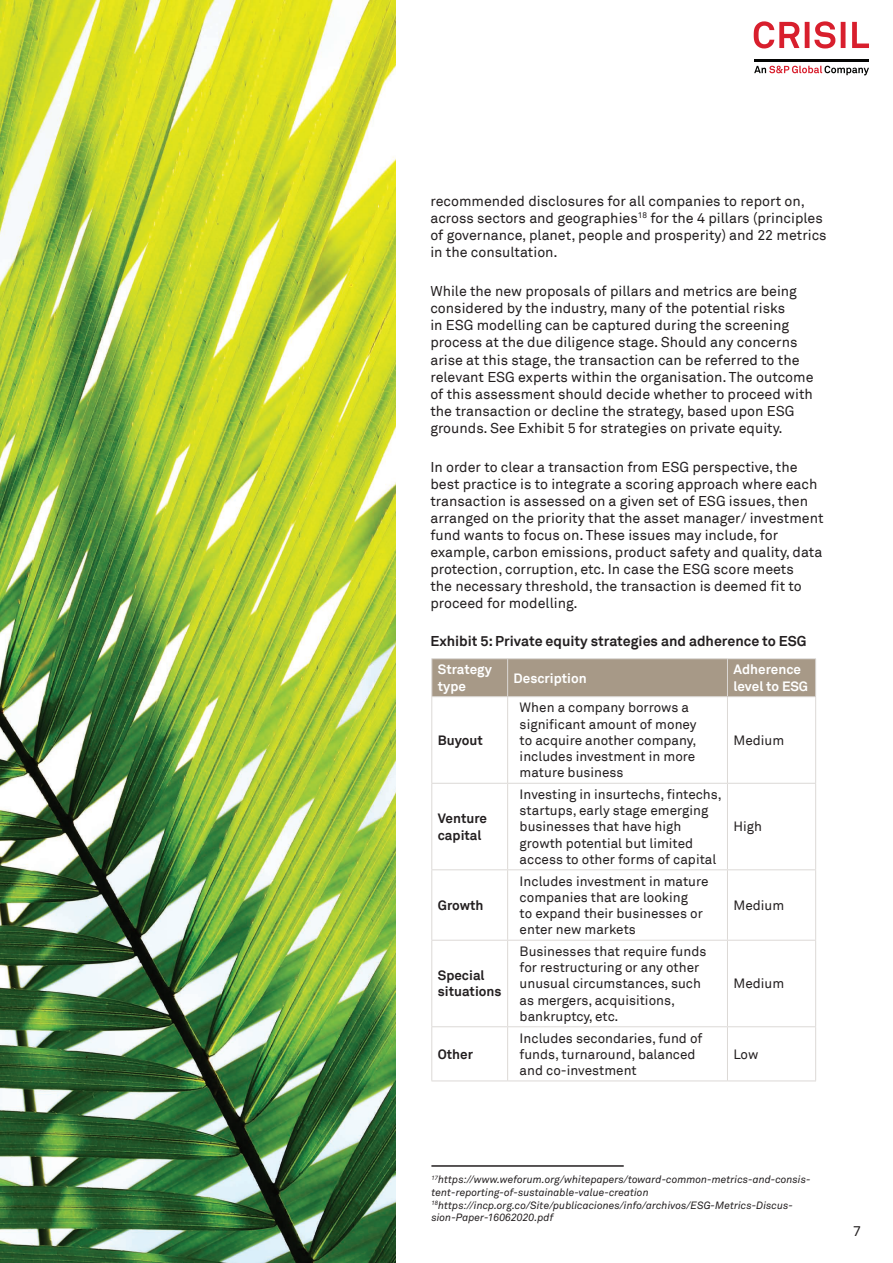
<style>
.page{position:relative;width:893px;height:1263px;background:#fff}
.page>*{position:absolute;margin:0;border:0;box-sizing:border-box;transform-origin:0 0}
.t1{font:14.25px/17.1px "Akkurat Pro";color:#231f20}
.t2{font:700 14.25px "Akkurat Pro";color:#231f20}
.t3{font:13.5px/16.2px "Akkurat Pro";color:#231f20}
.t4{font:700 13.5px/16.2px "Akkurat Pro";color:#231f20}
.t5{font:700 13.5px/16.2px "Akkurat Pro";color:#fff}
.t6{font:italic 10.5px/12.6px "Akkurat";color:#231f20}
</style>
<div class="page">
<svg style="left:754px;top:66px;width:115px;height:9px"></svg>
<hr style="left:754px;top:59px;width:115px;height:2px;background:#040503">
<svg style="left:754px;top:21px;width:115px;height:28px"></svg>
<hr style="left:431px;top:1165px;width:193px;height:2px;background:#231f20">
<div style="left:432px;top:659px;width:295px;height:37px;background:#a79987"></div>
<div style="left:727px;top:659px;width:89px;height:38px;background:#a79987"></div>
<hr style="left:431px;top:658px;width:77px;height:1px;background:#dcd9d6">
<hr style="left:431px;top:659px;width:1px;height:37px;background:#dcd9d6">
<hr style="left:508px;top:658px;width:219px;height:1px;background:#dcd9d6">
<hr style="left:507px;top:659px;width:1px;height:37px;background:#dcd9d6">
<hr style="left:431px;top:696px;width:77px;height:1px;background:#dcd9d6">
<hr style="left:431px;top:697px;width:1px;height:86px;background:#dcd9d6">
<hr style="left:508px;top:696px;width:219px;height:1px;background:#dcd9d6">
<hr style="left:507px;top:697px;width:1px;height:86px;background:#dcd9d6">
<hr style="left:727px;top:697px;width:1px;height:86px;background:#dcd9d6">
<hr style="left:815px;top:697px;width:1px;height:86px;background:#dcd9d6">
<hr style="left:431px;top:783px;width:77px;height:1px;background:#dcd9d6">
<hr style="left:431px;top:784px;width:1px;height:85px;background:#dcd9d6">
<hr style="left:508px;top:783px;width:219px;height:1px;background:#dcd9d6">
<hr style="left:507px;top:784px;width:1px;height:85px;background:#dcd9d6">
<hr style="left:727px;top:783px;width:89px;height:1px;background:#dcd9d6">
<hr style="left:727px;top:784px;width:1px;height:85px;background:#dcd9d6">
<hr style="left:815px;top:784px;width:1px;height:85px;background:#dcd9d6">
<hr style="left:431px;top:869px;width:77px;height:1px;background:#dcd9d6">
<hr style="left:431px;top:870px;width:1px;height:70px;background:#dcd9d6">
<hr style="left:508px;top:869px;width:219px;height:1px;background:#dcd9d6">
<hr style="left:507px;top:870px;width:1px;height:70px;background:#dcd9d6">
<hr style="left:727px;top:869px;width:89px;height:1px;background:#dcd9d6">
<hr style="left:727px;top:870px;width:1px;height:70px;background:#dcd9d6">
<hr style="left:815px;top:870px;width:1px;height:70px;background:#dcd9d6">
<hr style="left:431px;top:940px;width:77px;height:1px;background:#dcd9d6">
<hr style="left:431px;top:940px;width:1px;height:86px;background:#dcd9d6">
<hr style="left:508px;top:940px;width:219px;height:1px;background:#dcd9d6">
<hr style="left:507px;top:940px;width:1px;height:86px;background:#dcd9d6">
<hr style="left:727px;top:940px;width:89px;height:1px;background:#dcd9d6">
<hr style="left:727px;top:940px;width:1px;height:86px;background:#dcd9d6">
<hr style="left:815px;top:940px;width:1px;height:86px;background:#dcd9d6">
<hr style="left:431px;top:1026px;width:77px;height:1px;background:#dcd9d6">
<hr style="left:431px;top:1027px;width:1px;height:53px;background:#dcd9d6">
<hr style="left:508px;top:1026px;width:219px;height:1px;background:#dcd9d6">
<hr style="left:507px;top:1027px;width:1px;height:53px;background:#dcd9d6">
<hr style="left:727px;top:1026px;width:89px;height:1px;background:#dcd9d6">
<hr style="left:727px;top:1027px;width:1px;height:53px;background:#dcd9d6">
<hr style="left:815px;top:1027px;width:1px;height:53px;background:#dcd9d6">
<hr style="left:431px;top:1080px;width:77px;height:1px;background:#dcd9d6">
<hr style="left:508px;top:1080px;width:219px;height:1px;background:#dcd9d6">
<hr style="left:727px;top:1080px;width:89px;height:1px;background:#dcd9d6">
<hr style="left:727px;top:658px;width:89px;height:1px;background:#dcd9d6">
<hr style="left:727px;top:659px;width:1px;height:37px;background:#dcd9d6">
<hr style="left:815px;top:659px;width:1px;height:37px;background:#dcd9d6">
<hr style="left:727px;top:696px;width:89px;height:1px;background:#dcd9d6">
<img style="left:0;top:0;width:395px;height:1263px">
<p class="t1" style="left:430px;top:193px;width:398px">recommended disclosures for all companies to report on, across sectors and geographies<sup>18</sup> for the 4 pillars (principles of governance, planet, people and prosperity) and 22 metrics in the consultation.</p>
<p class="t1" style="left:430px;top:283px;width:385px">While the new proposals of pillars and metrics are being considered by the industry, many of the potential risks<br>in ESG modelling can be captured during the screening process at the due diligence stage. Should any concerns arise at this stage, the transaction can be referred to the relevant ESG experts within the organisation. The outcome of this assessment should decide whether to proceed with the transaction or decline the strategy, based upon ESG grounds. See Exhibit 5 for strategies on private equity.</p>
<p class="t1" style="left:430px;top:458px;width:395px">In order to clear a transaction from ESG perspective, the best practice is to integrate a scoring approach where each transaction is assessed on a given set of ESG issues, then arranged on the priority that the asset manager/ investment fund wants to focus on. These issues may include, for example, carbon emissions, product safety and quality, data protection, corruption, etc. In case the ESG score meets<br>the necessary threshold, the transaction is deemed fit to proceed for modelling.</p>
<p class="t2" style="left:430px;top:632px;width:378px">Exhibit 5: Private equity strategies and adherence to ESG</p>
<p class="t5" style="left:438px;top:662px;width:56px">Strategy type</p>
<p class="t5" style="left:514px;top:670px;width:75px">Description</p>
<p class="t5" style="left:733px;top:662px;width:76px">Adherence level to ESG</p>
<p class="t4" style="left:438px;top:732px;width:46px">Buyout</p>
<p class="t4" style="left:438px;top:810px;width:51px">Venture capital</p>
<p class="t4" style="left:438px;top:897px;width:47px">Growth</p>
<p class="t4" style="left:438px;top:967px;width:65px">Special situations</p>
<p class="t4" style="left:438px;top:1046px;width:37px">Other</p>
<p class="t3" style="left:520px;top:700px;width:178px">When a company borrows a significant amount of money to acquire another company, includes investment in more mature business</p>
<p class="t3" style="left:520px;top:786px;width:204px">Investing in insurtechs, fintechs, startups, early stage emerging businesses that have high growth potential but limited access to other forms of capital</p>
<p class="t3" style="left:520px;top:873px;width:190px">Includes investment in mature companies that are looking<br>to expand their businesses or enter new markets</p>
<p class="t3" style="left:520px;top:943px;width:188px">Businesses that require funds for restructuring or any other unusual circumstances, such as mergers, acquisitions, bankruptcy, etc.</p>
<p class="t3" style="left:520px;top:1030px;width:184px">Includes secondaries, fund of funds, turnaround, balanced and co-investment</p>
<p class="t3" style="left:733px;top:732px;width:52px">Medium</p>
<p class="t3" style="left:733px;top:819px;width:30px">High</p>
<p class="t3" style="left:733px;top:897px;width:52px">Medium</p>
<p class="t3" style="left:733px;top:976px;width:52px">Medium</p>
<p class="t3" style="left:733px;top:1046px;width:26px">Low</p>
<p class="t6" style="left:431px;top:1174px;width:381px"><sup>17</sup>https://www.weforum.org/whitepapers/toward-common-metrics-and-consis&shy;tent-reporting-of-sustainable-value-creation <sup>18</sup>https://incp.org.co/Site/publicaciones/info/archivos/ESG-Metrics-Discus&shy;sion-Paper-16062020.pdf</p>
<p class="t1" style="left:853px;top:1222px;width:9px">7</p>
</div>
